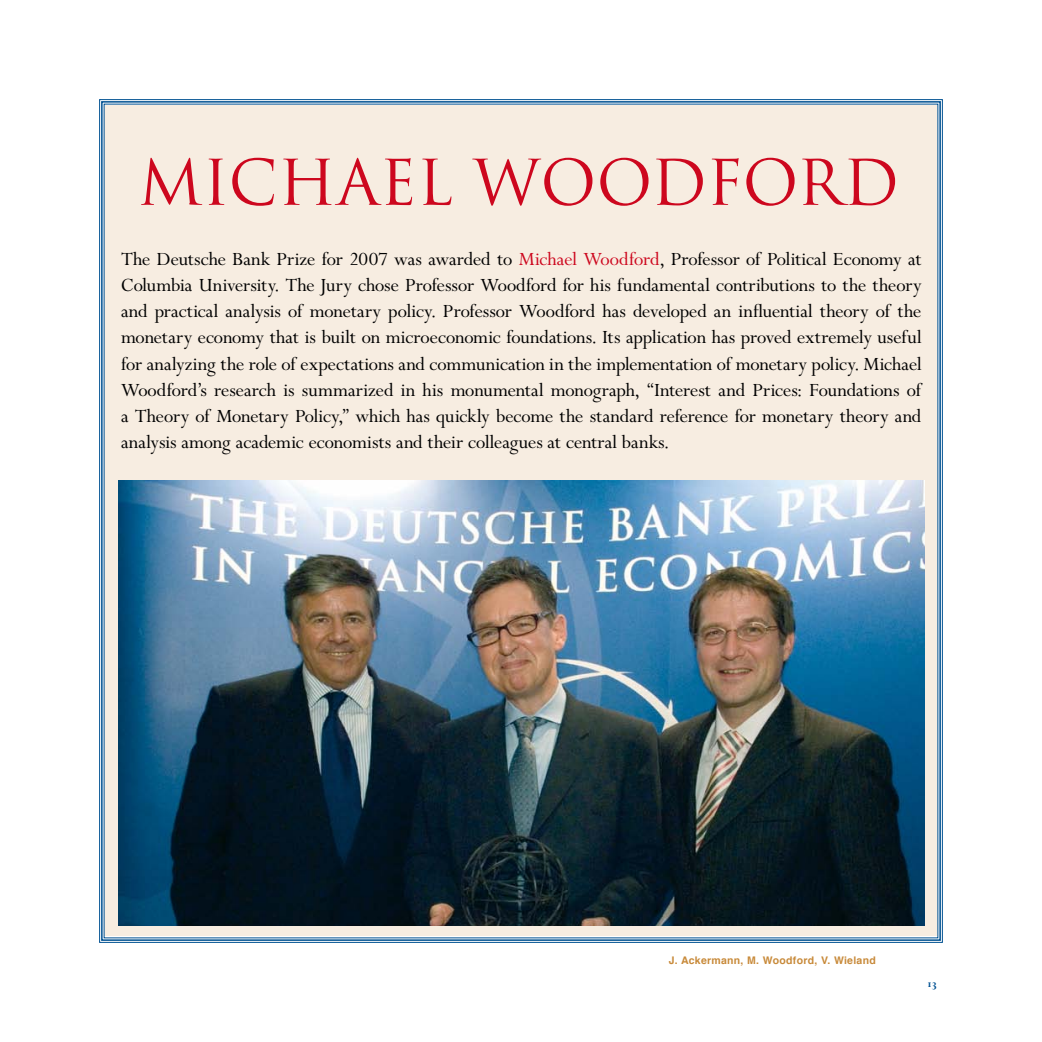
<style>
.page{position:relative;width:1042px;height:1042px;background:#fff}
.page>*{position:absolute;margin:0;border:0;box-sizing:border-box;transform-origin:0 0}
.t1{font:61.25px "Trajan Pro";color:#cd071e}
.t2{font:21px/26.2px "Perpetua MT Pro";letter-spacing:-.005em;color:#000;text-align:justify}
.t3{font:700 10.5px "Helvetica";letter-spacing:.025em;color:#c88a3a}
.s1{color:#cd071e}
</style>
<div class="page">
<div style="left:99px;top:99px;width:844px;height:844px;background:#f7ede1"></div>
<img style="left:119px;top:480px;width:805px;height:445px">
<h1 class="t1" style="left:138px;top:144px;width:762px">MICHAE L WOODFORD</h1>
<p class="t2" style="left:121px;top:245px;width:802px">The Deutsche Bank Prize for 2007 was awarded to <span class="s1">Michael Woodford</span>, Professor of Political Economy at Columbia University. The Jury chose Professor Woodford for his fundamental contributions to the theory and practical analysis of monetary policy. Professor Woodford has developed an influential theory of the monetary economy that is built on microeconomic foundations. Its application has proved extremely useful for analyzing the role of expectations and communication in the implementation of monetary policy. Michael Woodford’s research is summarized in his monumental monograph, “Interest and Prices: Foundations of a Theory of Monetary Policy,” which has quickly become the standard reference for monetary theory and analysis among academic economists and their colleagues at central banks.</p>
<p class="t3" style="left:669px;top:952px;width:209px">J. Ackermann, M. Woodford, V. Wieland</p>
</div>
